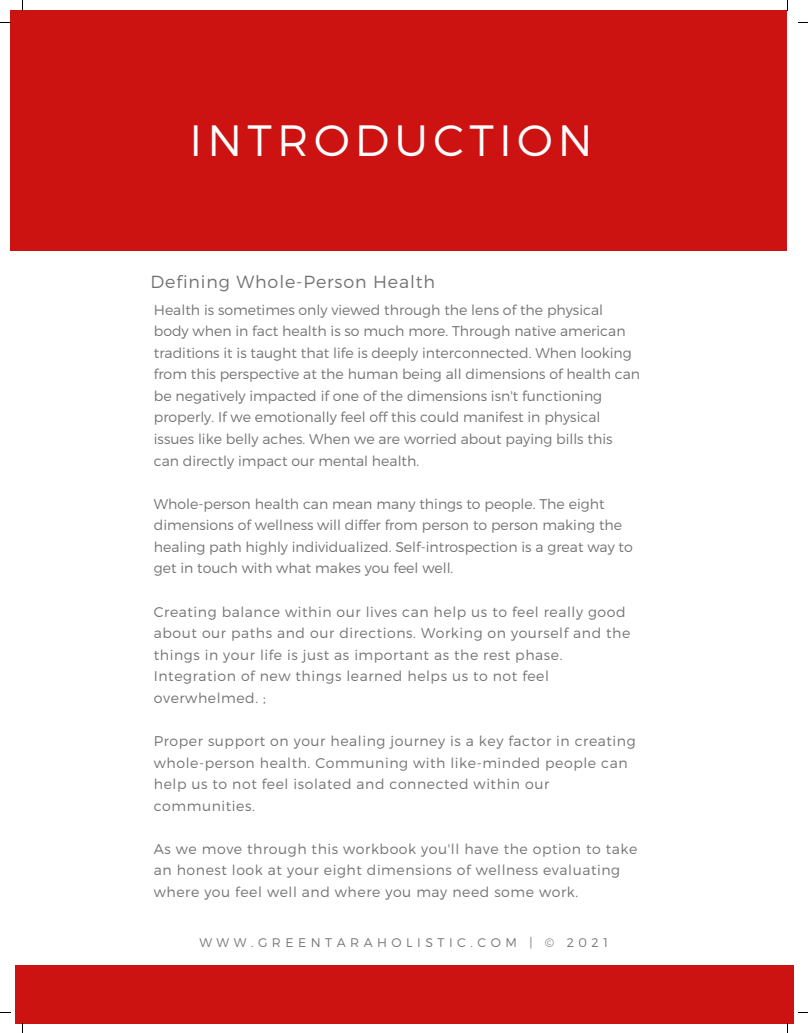
<style>
.page{position:relative;width:808px;height:1033px;background:#fff}
.page>*{position:absolute;margin:0;border:0;box-sizing:border-box;transform-origin:0 0}
.t1{font:300 43.75px "Montserrat";letter-spacing:.12em;color:#fff}
.t2{font:300 17.5px "Montserrat";letter-spacing:.05em;color:#737373}
.t3{font:300 14.12px/21.5px "Montserrat";color:#737373}
.t4{font:300 14px/21.5px "Montserrat";letter-spacing:.04em;color:#737373}
.t5{font:300 12.5px "Montserrat";letter-spacing:.36em;color:#777}
</style>
<div class="page">
<div style="left:10px;top:10px;width:776px;height:241px;background:#cd1212"></div>
<div style="left:15px;top:965px;width:778px;height:58px;background:#cd1212"></div>
<h1 class="t1" style="left:189px;top:112px;width:405px">INTRODUCTION</h1>
<h3 class="t2" style="left:151px;top:270px;width:286px">Defining Whole-Person Health</h3>
<h3 class="t3" style="left:154px;top:298px;width:488px">Health is sometimes only viewed through the lens of the physical body when in fact health is so much more. Through native american traditions it is taught that life is deeply interconnected. When looking from this perspective at the human being all dimensions of health can be negatively impacted if one of the dimensions isn't functioning properly. If we emotionally feel off this could manifest in physical issues like belly aches. When we are worried about paying bills this can directly impact our mental health.</h3>
<h3 class="t3" style="left:154px;top:492px;width:480px">Whole-person health can mean many things to people. The eight dimensions of wellness will differ from person to person making the healing path highly individualized. Self-introspection is a great way to get in touch with what makes you feel well.</h3>
<h3 class="t4" style="left:154px;top:600px;width:478px">Creating balance within our lives can help us to feel really good about our paths and our directions. Working on yourself and the things in your life is just as important as the rest phase.<br>Integration of new things learned helps us to not feel overwhelmed. ;</h3>
<h3 class="t4" style="left:154px;top:729px;width:483px">Proper support on your healing journey is a key factor in creating whole-person health. Communing with like-minded people can help us to not feel isolated and connected within our communities.</h3>
<p class="t4" style="left:154px;top:837px;width:485px">As we move through this workbook you'll have the option to take an honest look at your eight dimensions of wellness evaluating where you feel well and where you may need some work.</p>
<h2 class="t5" style="left:199px;top:934px;width:410px">WWW.GREENTARAHOLISTIC.COM | © 2021</h2>
</div>
